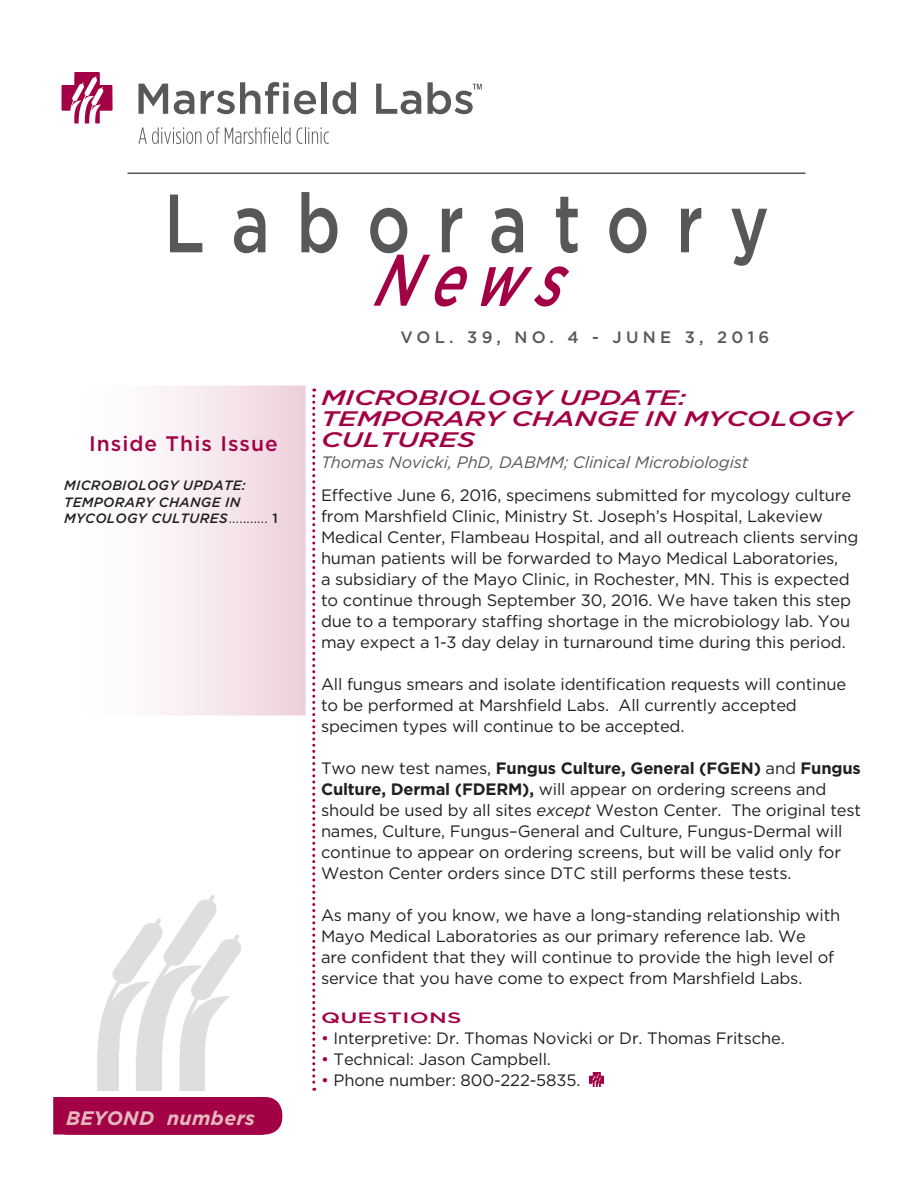
<style>
.page{position:relative;width:918px;height:1188px;background:#fff}
.page>*{position:absolute;margin:0;border:0;box-sizing:border-box;transform-origin:0 0}
.t1{font:500 82.5px "Gotham";letter-spacing:.4em;color:#57585a;scale:.8 1}
.t2{font:italic 500 72.9px "Gotham";color:#a30146;scale:.74 1}
.t3{font:italic 500 21px/21px "Gotham";letter-spacing:-.01em;color:#a30146;scale:1.35 1}
.Inside_Issue{font:500 21px "Gotham";letter-spacing:.05em;color:#a30146}
.t4{font:italic 700 19.5px "Gotham";letter-spacing:.02em;color:#e3b9bd}
.Body{font:16.5px/21px "Gotham";letter-spacing:-.01em;color:#231f20}
.t5{font:italic 16.5px "Gotham";letter-spacing:-.01em;color:#57585a}
.t6{font:500 16.5px "Gotham";letter-spacing:.26em;color:#57585a}
.Subtitle{font:500 15px "Gotham";letter-spacing:.01em;color:#a30146;scale:1.5 1}
.Side_Bar{font:italic 500 13.5px/16.2px "Gotham";letter-spacing:.02em;color:#231f20}
.s1{font-weight:400;font-style:normal}
.s2{font-style:normal}
.s3{font-weight:700}
.s4{font-style:italic}
.s5{color:#a30146}
</style>
<div class="page">
<svg style="left:62px;top:72px;width:51px;height:52px"></svg>
<svg style="left:138px;top:84px;width:30px;height:30px"></svg>
<svg style="left:174px;top:91px;width:20px;height:23px"></svg>
<svg style="left:201px;top:82px;width:115px;height:32px"></svg>
<div style="left:322px;top:82px;width:5px;height:32px;background:#57585a"></div>
<svg style="left:333px;top:82px;width:23px;height:32px"></svg>
<svg style="left:376px;top:84px;width:45px;height:30px"></svg>
<svg style="left:428px;top:82px;width:54px;height:32px"></svg>
<svg style="left:139px;top:127px;width:62px;height:17px"></svg>
<svg style="left:207px;top:127px;width:12px;height:17px"></svg>
<svg style="left:225px;top:127px;width:104px;height:17px"></svg>
<div style="left:63px;top:386px;width:243px;height:330px;background:linear-gradient(to right,#fff,#efd3df)"></div>
<svg style="left:312px;top:388px;width:3px;height:703px"></svg>
<div style="left:53px;top:1097px;width:211px;height:38px;background:#a30146;border:2px solid #a30146"></div>
<div style="left:72px;top:1098px;width:210px;height:36px;background:#a30146;border-radius:16px"></div>
<div style="left:71px;top:1097px;width:211px;height:38px;border:2px solid #a30146;border-radius:16px"></div>
<div style="left:65px;top:1108px;width:197px;height:26px;background:#a30146"></div>
<div style="left:65px;top:1108px;width:198px;height:27px;border:2px solid #a30146"></div>
<hr style="left:128px;top:172px;width:678px;height:2px;background:#57585a">
<img style="left:97px;top:896px;width:143px;height:195px">
<svg style="left:590px;top:1073px;width:13px;height:13px"></svg>
<p class="t1" style="left:164px;top:169px;width:758px">Laboratory</p>
<p class="t2" style="left:373px;top:232px;width:289px">News</p>
<p class="t6" style="left:401px;top:327px;width:370px">VOL. 39, NO. 4 - JUNE 3, 2016</p>
<p class="Inside_Issue" style="left:89px;top:430px;width:190px">Inside This Issue</p>
<p class="Side_Bar" style="left:64px;top:477px;width:215px">MICROBIOLOGY UPDATE:<br>TEMPORARY CHANGE IN<br>MYCOLOGY CULTURES<span class="s1">...........</span> <span class="s2">1</span></p>
<p class="t4" style="left:66px;top:1105px;width:190px">BEYOND numbers</p>
<p class="t3" style="left:321px;top:387px;width:394px">MICROBIOLOGY UPDATE:<br>TEMPORARY CHANGE IN MYCOLOGY<br>CULTURES</p>
<p class="t5" style="left:321px;top:452px;width:429px">Thomas Novicki, PhD, DABMM; Clinical Microbiologist</p>
<p class="Body" style="left:321px;top:485px;width:539px">Effective June 6, 2016, specimens submitted for mycology culture from Marshfield Clinic, Ministry St. Joseph’s Hospital, Lakeview Medical Center, Flambeau Hospital, and all outreach clients serving human patients will be forwarded to Mayo Medical Laboratories,<br>a subsidiary of the Mayo Clinic, in Rochester, MN. This is expected to continue through September 30, 2016. We have taken this step due to a temporary staffing shortage in the microbiology lab. You may expect a 1-3 day delay in turnaround time during this period.</p>
<p class="Body" style="left:321px;top:674px;width:527px">All fungus smears and isolate identification requests will continue to be performed at Marshfield Labs. All currently accepted specimen types will continue to be accepted.</p>
<p class="Body" style="left:321px;top:758px;width:542px">Two new test names, <span class="s3">Fungus Culture, General (FGEN)</span> and <span class="s3">Fungus Culture, Dermal (FDERM),</span> will appear on ordering screens and should be used by all sites <span class="s4">except</span> Weston Center. The original test names, Culture, Fungus–General and Culture, Fungus-Dermal will continue to appear on ordering screens, but will be valid only for Weston Center orders since DTC still performs these tests.</p>
<p class="Body" style="left:321px;top:905px;width:521px">As many of you know, we have a long-standing relationship with Mayo Medical Laboratories as our primary reference lab. We<br>are confident that they will continue to provide the high level of service that you have come to expect from Marshfield Labs.</p>
<p class="Subtitle" style="left:321px;top:1008px;width:95px">QUESTIONS</p>
<p class="Body" style="left:321px;top:1028px;width:465px"><span class="s5">•</span> Interpretive: Dr. Thomas Novicki or Dr. Thomas Fritsche.</p>
<p class="Body" style="left:321px;top:1049px;width:231px"><span class="s5">•</span> Technical: Jason Campbell.</p>
<p class="Body" style="left:321px;top:1070px;width:261px"><span class="s5">•</span> Phone number: 800-222-5835.</p>
</div>
